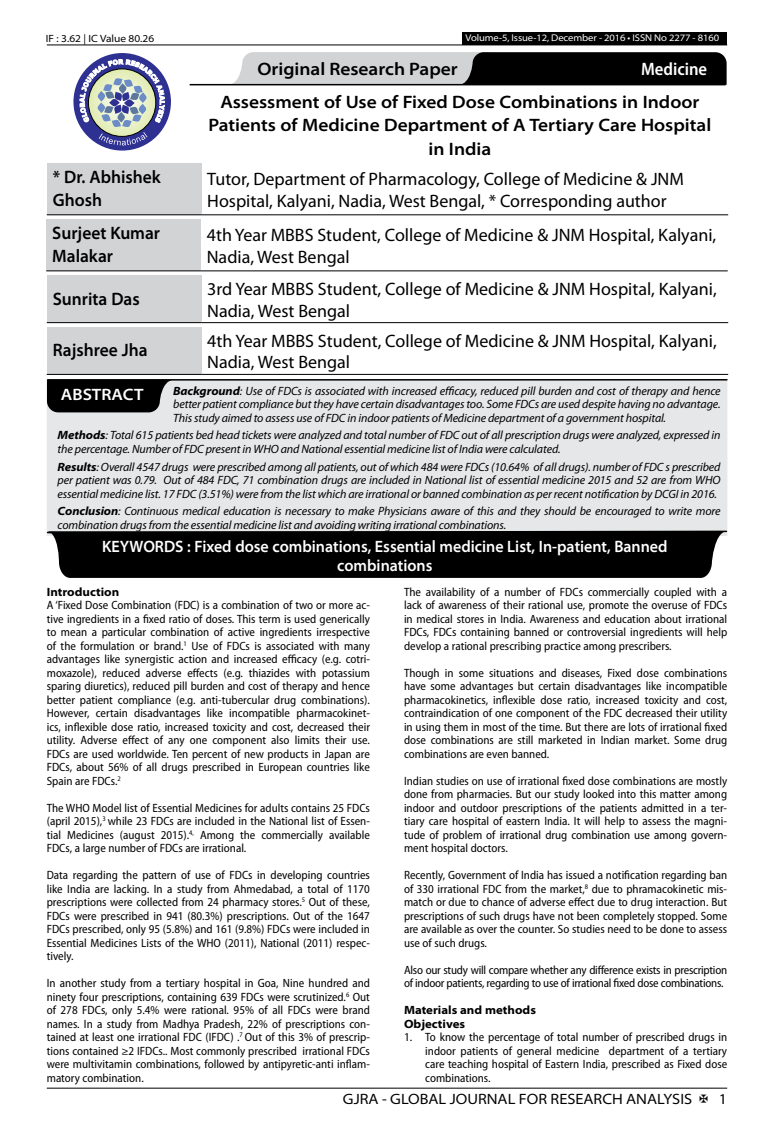
<style>
.page{position:relative;width:774px;height:1136px;background:#fff}
.page>*{position:absolute;margin:0;border:0;box-sizing:border-box;transform-origin:0 0}
.t1{font:18px/21.6px "Myriad Pro";color:#000}
.t2{font:600 semi-expanded 18px/23.4px "Myriad Pro";color:#000;text-align:center}
.t3{font:600 semi-expanded 18px/23.4px "Myriad Pro";color:#000;scale:.9 1}
.t4{font:600 semi-condensed 18px "Myriad Pro";color:#fff}
.t5{font:600 semi-expanded 16.5px/18.5px "Myriad Pro";color:#fff;text-align:center;scale:.9 1}
.t6{font:600 semi-expanded 16.5px "Myriad Pro";color:#fff}
.t7{font:semi-expanded 15px "Myriad Pro";color:#000}
.t8{font:semi-condensed 12px/13.5px "Myriad Pro";color:#000;text-align:justify}
.t9{font:italic 12px/13.5px "Myriad Pro";letter-spacing:-.01em;color:#000;text-align:justify}
.t10{font:semi-condensed 12px/13.5px "Myriad Pro";letter-spacing:-.02em;color:#000}
.t11{font:700 semi-expanded 12px/13.5px "Myriad Pro";color:#000}
.t12{font:semi-expanded 10.5px "Myriad Pro";color:#000}
.t13{font:semi-expanded 9.75px "Myriad Pro";letter-spacing:-.01em;color:#fff}
.s1{font-weight:700;font-stretch:semi-expanded}
</style>
<div class="page">
<hr style="left:47px;top:1087px;width:680px;height:1px;background:#000">
<div style="left:462px;top:32px;width:265px;height:13px;background:#000"></div>
<hr style="left:47px;top:45px;width:680px;height:1px;background:#000">
<svg style="left:229px;top:52px;width:498px;height:33px;background:#686969"></svg>
<div style="left:73px;top:53px;width:98px;height:97px;background:#2e3092;border-radius:50%"></div>
<svg style="left:80px;top:59px;width:85px;height:86px"></svg>
<div style="left:47px;top:163px;width:154px;height:52px;background:#d1d3d4"></div>
<hr style="left:47px;top:214px;width:154px;height:1px;background:#000">
<hr style="left:201px;top:214px;width:527px;height:1px;background:#000">
<div style="left:46px;top:219px;width:155px;height:52px;background:#d1d3d4"></div>
<hr style="left:46px;top:270px;width:155px;height:1px;background:#000">
<hr style="left:201px;top:270px;width:527px;height:1px;background:#000">
<div style="left:47px;top:275px;width:154px;height:47px;background:#d1d3d4"></div>
<hr style="left:47px;top:322px;width:154px;height:1px;background:#000">
<hr style="left:201px;top:322px;width:527px;height:1px;background:#000">
<div style="left:47px;top:327px;width:154px;height:47px;background:#d1d3d4"></div>
<hr style="left:47px;top:374px;width:154px;height:1px;background:#000">
<hr style="left:201px;top:374px;width:527px;height:1px;background:#000">
<div style="left:47px;top:379px;width:680px;height:157px;background:#e6e7e8"></div>
<hr style="left:48px;top:379px;width:679px;height:1px;background:#000">
<svg style="left:47px;top:380px;width:126px;height:32px;background:#161616"></svg>
<svg style="left:46px;top:530px;width:682px;height:48px;background:#0f0f0f"></svg>
<hr style="left:190px;top:84px;width:535px;height:1px;background:#000">
<p class="t12" style="left:46px;top:32px;width:110px">IF : 3.62 | IC Value 80.26</p>
<p class="t13" style="left:465px;top:32px;width:255px">Volume-5, Issue-12, December - 2016 • ISSN No 2277 - 8160</p>
<h1 class="t2" style="left:257px;top:58px;width:202px">Original Research Paper</h1>
<h1 class="t4" style="left:641px;top:59px;width:68px">Medicine</h1>
<h1 class="t2" style="left:208px;top:91px;width:504px">Assessment of Use of Fixed Dose Combinations in Indoor<br>Patients of Medicine Department of A Tertiary Care Hospital in India</h1>
<h1 class="t3" style="left:53px;top:165px;width:121px">* Dr. Abhishek<br>Ghosh</h1>
<h1 class="t1" style="left:207px;top:168px;width:478px">Tutor, Department of Pharmacology, College of Medicine &amp; JNM<br>Hospital, Kalyani, Nadia, West Bengal, * Corresponding author</h1>
<h1 class="t3" style="left:52px;top:221px;width:121px">Surjeet Kumar<br>Malakar</h1>
<h1 class="t1" style="left:207px;top:224px;width:511px">4th Year MBBS Student, College of Medicine &amp; JNM Hospital, Kalyani,<br>Nadia, West Bengal</h1>
<h1 class="t3" style="left:53px;top:287px;width:98px">Sunrita Das</h1>
<h1 class="t1" style="left:207px;top:278px;width:511px">3rd Year MBBS Student, College of Medicine &amp; JNM Hospital, Kalyani,<br>Nadia, West Bengal</h1>
<h1 class="t3" style="left:53px;top:339px;width:107px">Rajshree Jha</h1>
<h1 class="t1" style="left:207px;top:330px;width:511px">4th Year MBBS Student, College of Medicine &amp; JNM Hospital, Kalyani,<br>Nadia, West Bengal</h1>
<p class="t9" style="left:173px;top:384px;width:549px"><span class="s1">Background</span>: Use of FDCs is associated with increased efficacy, reduced pill burden and cost of therapy and hence better patient compliance but they have certain disadvantages too. Some FDCs are used despite having no advantage.<br>This study aimed to assess use of FDC in indoor patients of Medicine department of a government hospital.</p>
<p class="t9" style="left:58px;top:429px;width:664px"><span class="s1">Methods</span>: Total 615 patients bed head tickets were analyzed and total number of FDC out of all prescription drugs were analyzed, expressed in the percentage. Number of FDC present in WHO and National essential medicine list of India were calculated.</p>
<p class="t9" style="left:58px;top:460px;width:664px"><span class="s1">Results</span>: Overall 4547 drugs were prescribed among all patients, out of which 484 were FDCs (10.64% of all drugs). number of FDC s prescribed per patient was 0.79. Out of 484 FDC, 71 combination drugs are included in National list of essential medicine 2015 and 52 are from WHO essential medicine list. 17 FDC (3.51%) were from the list which are irrational or banned combination as per recent notification by DCGI in 2016.</p>
<p class="t9" style="left:58px;top:505px;width:664px"><span class="s1">Conclusion</span>: Continuous medical education is necessary to make Physicians aware of this and they should be encouraged to write more combination drugs from the essential medicine list and avoiding writing irrational combinations.</p>
<h2 class="t6" style="left:61px;top:385px;width:84px">ABSTRACT</h2>
<h2 class="t5" style="left:102px;top:537px;width:630px">KEYWORDS : Fixed dose combinations, Essential medicine List, In-patient, Banned combinations</h2>
<p class="t11" style="left:47px;top:585px;width:74px">Introduction</p>
<p class="t8" style="left:47px;top:598px;width:325px">A ‘Fixed Dose Combination (FDC) is a combination of two or more ac&shy;tive ingredients in a fixed ratio of doses. This term is used generically to mean a particular combination of active ingredients irrespective of the formulation or brand.<sup>1</sup> Use of FDCs is associated with many advantages like synergistic action and increased efficacy (e.g. cotri&shy;moxazole), reduced adverse effects (e.g. thiazides with potassium sparing diuretics), reduced pill burden and cost of therapy and hence better patient compliance (e.g. anti-tubercular drug combinations).<br>However, certain disadvantages like incompatible pharmacokinet&shy;ics, inflexible dose ratio, increased toxicity and cost, decreased their utility. Adverse effect of any one component also limits their use.<br>FDCs are used worldwide. Ten percent of new products in Japan are FDCs, about 56% of all drugs prescribed in European countries like Spain are FDCs.<sup>2</sup></p>
<p class="t8" style="left:47px;top:801px;width:325px">The WHO Model list of Essential Medicines for adults contains 25 FDCs (april 2015),<sup>3</sup> while 23 FDCs are included in the National list of Essen&shy;tial Medicines (august 2015).<sup>4,</sup> Among the commercially available FDCs, a large number of FDCs are irrational.</p>
<p class="t8" style="left:47px;top:868px;width:325px">Data regarding the pattern of use of FDCs in developing countries like India are lacking. In a study from Ahmedabad, a total of 1170 prescriptions were collected from 24 pharmacy stores.<sup>5</sup> Out of these, FDCs were prescribed in 941 (80.3%) prescriptions. Out of the 1647<br>FDCs prescribed, only 95 (5.8%) and 161 (9.8%) FDCs were included in Essential Medicines Lists of the WHO (2011), National (2011) respec&shy;tively.</p>
<p class="t8" style="left:47px;top:976px;width:325px">In another study from a tertiary hospital in Goa, Nine hundred and ninety four prescriptions, containing 639 FDCs were scrutinized.<sup>6</sup> Out of 278 FDCs, only 5.4% were rational. 95% of all FDCs were brand names. In a study from Madhya Pradesh, 22% of prescriptions con&shy;tained at least one irrational FDC (IFDC) .<sup>7</sup> Out of this 3% of prescrip&shy;tions contained ≥2 IFDCs.. Most commonly prescribed irrational FDCs were multivitamin combinations, followed by antipyretic-anti inflam&shy;matory combination.</p>
<p class="t8" style="left:404px;top:585px;width:325px">The availability of a number of FDCs commercially coupled with a lack of awareness of their rational use, promote the overuse of FDCs in medical stores in India. Awareness and education about irrational FDCs, FDCs containing banned or controversial ingredients will help develop a rational prescribing practice among prescribers.</p>
<p class="t8" style="left:404px;top:666px;width:325px">Though in some situations and diseases, Fixed dose combinations have some advantages but certain disadvantages like incompatible pharmacokinetics, inflexible dose ratio, increased toxicity and cost, contraindication of one component of the FDC decreased their utility in using them in most of the time. But there are lots of irrational fixed dose combinations are still marketed in Indian market. Some drug combinations are even banned.</p>
<p class="t8" style="left:404px;top:774px;width:325px">Indian studies on use of irrational fixed dose combinations are mostly done from pharmacies. But our study looked into this matter among indoor and outdoor prescriptions of the patients admitted in a ter&shy;tiary care hospital of eastern India. It will help to assess the magni&shy;tude of problem of irrational drug combination use among govern&shy;ment hospital doctors.</p>
<p class="t8" style="left:404px;top:868px;width:325px">Recently, Government of India has issued a notification regarding ban of 330 irrational FDC from the market,<sup>8</sup> due to phramacokinetic mis&shy;match or due to chance of adverse effect due to drug interaction. But prescriptions of such drugs have not been completely stopped. Some are available as over the counter. So studies need to be done to assess use of such drugs.</p>
<p class="t10" style="left:404px;top:963px;width:325px">Also our study will compare whether any difference exists in prescription of indoor patients, regarding to use of irrational fixed dose combinations.</p>
<p class="t11" style="left:404px;top:1003px;width:133px">Materials and methods<br>Objectives</p>
<p class="t8" style="left:425px;top:1030px;width:303px;text-indent:-21px">1. To know the percentage of total number of prescribed drugs in indoor patients of general medicine department of a tertiary care teaching hospital of Eastern India, prescribed as Fixed dose combinations.</p>
<p class="t7" style="left:343px;top:1090px;width:351px">GJRA - GLOBAL JOURNAL FOR RESEARCH ANALYSIS</p>
<p class="t7" style="left:719px;top:1090px;width:10px">1</p>
</div>
